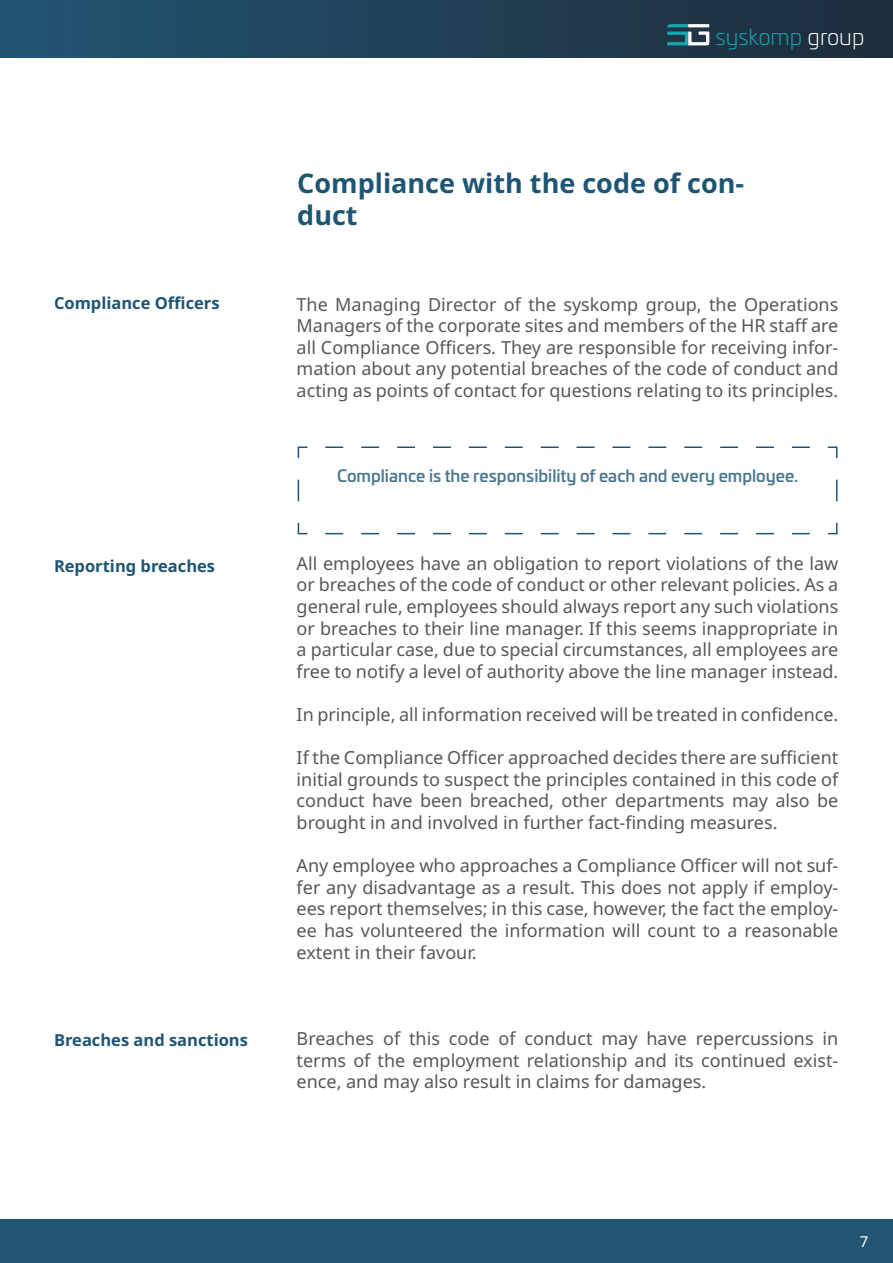
<style>
.page{position:relative;width:893px;height:1263px;background:#fff}
.page>*{position:absolute;margin:0;border:0;box-sizing:border-box;transform-origin:0 0}
.t1{font:700 27px/32.4px "Noto Sans";color:#1f5574}
.t2{font:300 22.2px "Univia Pro";color:#17a6b0}
.t3{font:18px/21.6px "Noto Sans";color:#575756;text-align:justify}
.t4{font:700 16.5px "Noto Sans";color:#1f5574}
.t5{font:500 16.5px "Univia Pro";color:#4c7790}
.t6{font:15px "Noto Sans";color:#fff}
.s1{color:#fff}
</style>
<div class="page">
<div style="left:0;top:0;width:893px;height:58px;background:linear-gradient(to right,#225473,#1e2c3a)"></div>
<svg style="left:667px;top:24px;width:42px;height:21px"></svg>
<div style="left:0;top:1219px;width:893px;height:44px;background:#205574"></div>
<svg style="left:297px;top:446px;width:541px;height:89px"></svg>
<p class="t2" style="left:715px;top:21px;width:151px">syskomp <span class="s1">group</span></p>
<h1 class="t1" style="left:297px;top:167px;width:449px">Compliance with the code of con&shy;duct</h1>
<p class="t4" style="left:54px;top:294px;width:167px">Compliance Officers</p>
<p class="t3" style="left:297px;top:293px;width:543px">The Managing Director of the syskomp group, the Operations Managers of the corporate sites and members of the HR staff are all Compliance Officers. They are responsible for receiving infor&shy;mation about any potential breaches of the code of conduct and acting as points of contact for questions relating to its principles.</p>
<p class="t5" style="left:337px;top:463px;width:462px">Compliance is the responsibility of each and every employee.</p>
<p class="t4" style="left:54px;top:556px;width:163px">Reporting breaches</p>
<p class="t3" style="left:297px;top:553px;width:543px">All employees have an obligation to report violations of the law or breaches of the code of conduct or other relevant policies. As a general rule, employees should always report any such violations or breaches to their line manager. If this seems inappropriate in a particular case, due to special circumstances, all employees are free to notify a level of authority above the line manager instead.</p>
<p class="t3" style="left:297px;top:704px;width:543px">In principle, all information received will be treated in confidence.</p>
<p class="t3" style="left:297px;top:747px;width:543px">If the Compliance Officer approached decides there are sufficient initial grounds to suspect the principles contained in this code of conduct have been breached, other departments may also be brought in and involved in further fact-finding measures.</p>
<p class="t3" style="left:297px;top:855px;width:543px">Any employee who approaches a Compliance Officer will not suf&shy;fer any disadvantage as a result. This does not apply if employ&shy;ees report themselves; in this case, however, the fact the employ&shy;ee has volunteered the information will count to a reasonable extent in their favour.</p>
<p class="t4" style="left:54px;top:1031px;width:196px">Breaches and sanctions</p>
<p class="t3" style="left:297px;top:1028px;width:543px">Breaches of this code of conduct may have repercussions in terms of the employment relationship and its continued exist&shy;ence, and may also result in claims for damages.</p>
<p class="t6" style="left:860px;top:1233px;width:10px">7</p>
</div>
